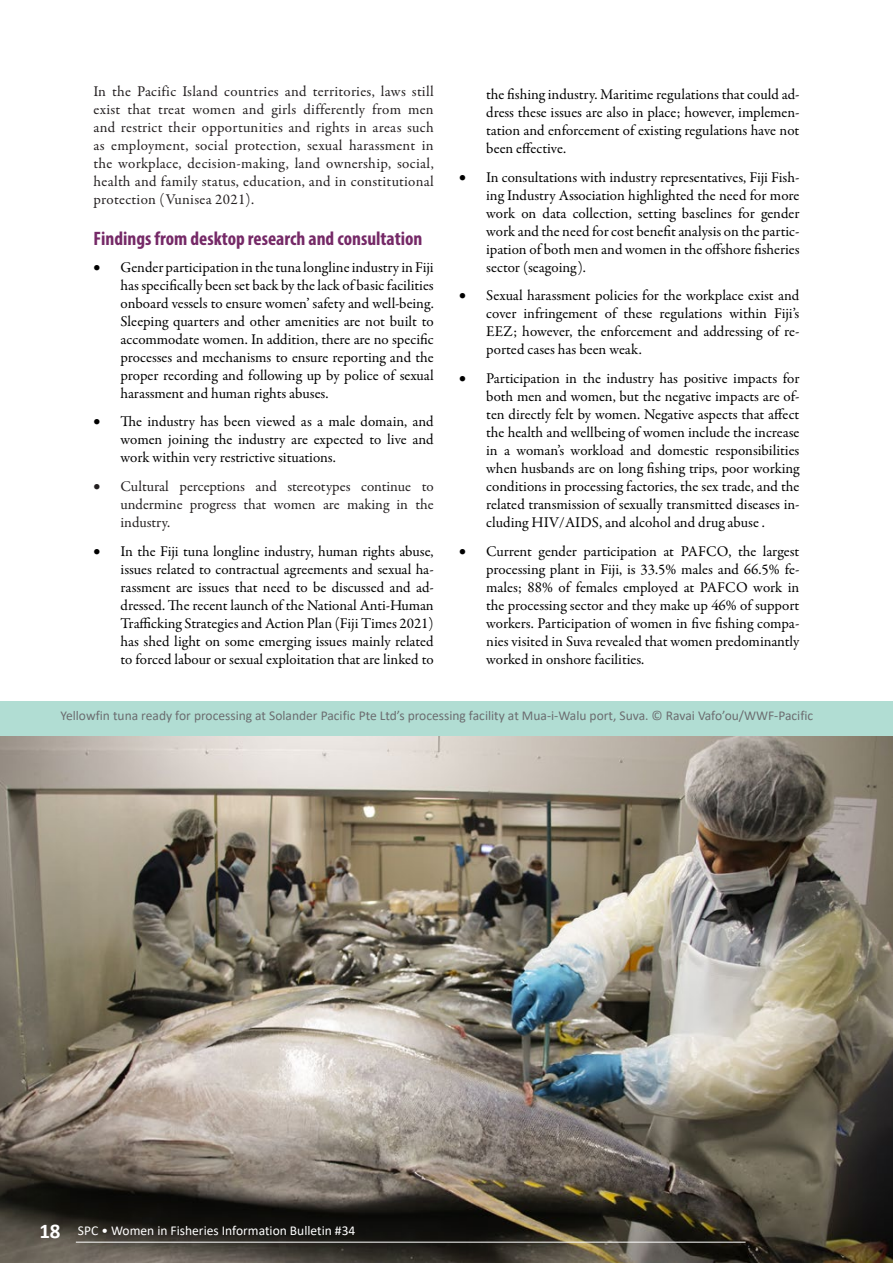
<style>
.page{position:relative;width:893px;height:1263px;background:#fff}
.page>*{position:absolute;margin:0;border:0;box-sizing:border-box;transform-origin:0 0}
.t1{font:700 condensed 19.5px "Myriad Pro";color:#752967}
.t2{font:15px/18px "Garamond Premr Pro";color:#000;text-align:justify}
.t3{font:15px/18px "Garamond Premr Pro";letter-spacing:.01em;color:#231f20;text-align:justify}
.t4{font:13.5px "Calibri";color:#6c6d70}
.t5{font:13.5px "Calibri";color:#fff}
.s1{font-weight:700;font-size:21px}
</style>
<div class="page">
<img style="left:0;top:736px;width:893px;height:527px">
<hr style="left:76px;top:1242px;width:670px;height:1px;background:#fff">
<div style="left:0;top:702px;width:893px;height:34px;background:#b1ddd3"></div>
<p class="t3" style="left:94px;top:83px;width:342px">In the Pacific Island countries and territories, laws still exist that treat women and girls differently from men and restrict their opportunities and rights in areas such as employment, social protection, sexual harassment in the workplace, decision-making, land ownership, social, health and family status, education, and in constitutional protection (Vunisea 2021).</p>
<h1 class="t1" style="left:94px;top:226px;width:330px">Findings from desktop research and consultation</h1>
<p class="t2" style="left:121px;top:258px;width:315px;text-indent:-27px">• Gender participation in the tuna longline industry in Fiji has specifically been set back by the lack of basic facilities onboard vessels to ensure women’ safety and well-being.<br>Sleeping quarters and other amenities are not built to accommodate women. In addition, there are no specific processes and mechanisms to ensure reporting and the proper recording and following up by police of sexual harassment and human rights abuses.</p>
<p class="t2" style="left:121px;top:413px;width:315px;text-indent:-27px">• The industry has been viewed as a male domain, and women joining the industry are expected to live and work within very restrictive situations.</p>
<p class="t3" style="left:121px;top:478px;width:315px;text-indent:-27px">• Cultural perceptions and stereotypes continue to undermine progress that women are making in the industry.</p>
<p class="t2" style="left:121px;top:542px;width:315px;text-indent:-27px">• In the Fiji tuna longline industry, human rights abuse, issues related to contractual agreements and sexual ha&shy;rassment are issues that need to be discussed and ad&shy;dressed. The recent launch of the National Anti-Human Trafficking Strategies and Action Plan (Fiji Times 2021) has shed light on some emerging issues mainly related to forced labour or sexual exploitation that are linked to</p>
<p class="t2" style="left:486px;top:86px;width:315px">the fishing industry. Maritime regulations that could ad&shy;dress these issues are also in place; however, implemen&shy;tation and enforcement of existing regulations have not been effective.</p>
<p class="t2" style="left:486px;top:168px;width:315px;text-indent:-27px">• In consultations with industry representatives, Fiji Fish&shy;ing Industry Association highlighted the need for more work on data collection, setting baselines for gender work and the need for cost benefit analysis on the partic&shy;ipation of both men and women in the offshore fisheries sector (seagoing).</p>
<p class="t2" style="left:486px;top:287px;width:315px;text-indent:-27px">• Sexual harassment policies for the workplace exist and cover infringement of these regulations within Fiji’s EEZ; however, the enforcement and addressing of re&shy;ported cases has been weak.</p>
<p class="t2" style="left:486px;top:370px;width:315px;text-indent:-27px">• Participation in the industry has positive impacts for both men and women, but the negative impacts are of&shy;ten directly felt by women. Negative aspects that affect the health and wellbeing of women include the increase in a woman’s workload and domestic responsibilities when husbands are on long fishing trips, poor working conditions in processing factories, the sex trade, and the related transmission of sexually transmitted diseases in&shy;cluding HIV/AIDS, and alcohol and drug abuse .</p>
<p class="t2" style="left:486px;top:542px;width:315px;text-indent:-27px">• Current gender participation at PAFCO, the largest processing plant in Fiji, is 33.5% males and 66.5% fe&shy;males; 88% of females employed at PAFCO work in the processing sector and they make up 46% of support workers. Participation of women in five fishing compa&shy;nies visited in Suva revealed that women predominantly worked in onshore facilities.</p>
<p class="t4" style="left:60px;top:706px;width:754px">Yellowfin tuna ready for processing at Solander Pacific Pte Ltd’s processing facility at Mua-i-Walu port, Suva. © Ravai Vafo’ou/WWF-Pacific</p>
<p class="t5" style="left:39px;top:1221px;width:318px"><span class="s1">18</span> SPC • Women in Fisheries Information Bulletin #34</p>
</div>
